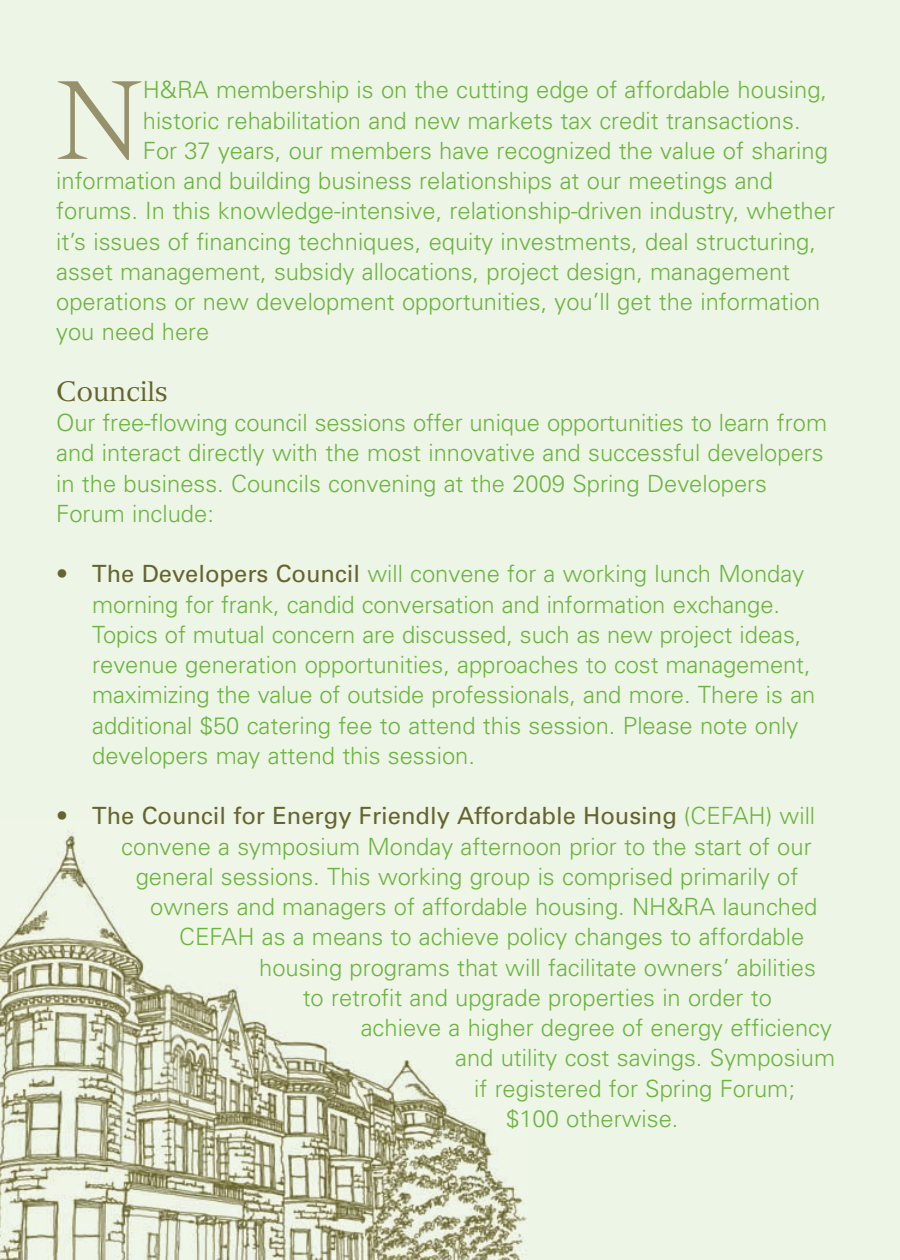
<style>
.page{position:relative;width:900px;height:1260px;background:#edf5e6}
.page>*{position:absolute;margin:0;border:0;box-sizing:border-box;transform-origin:0 0}
.t1{font:300 109px "Versailles";color:#97916b}
.t2{font:27.5px "Versailles";letter-spacing:-.015em;color:#66642e}
.t3{font:300 23.75px/30.2px "Univers";color:#6cb43f}
.t4{font:23.75px "Univers";color:#66642e}
.s1{color:#66642e}
.s2{font-weight:400;color:#66642e}
.s3{font-weight:300}
.s4{font-weight:300;color:#6cb43f}
</style>
<div class="page">
<img style="left:0;top:830px;width:527px;height:430px">
<h1 class="t1" style="left:56px;top:81px;width:88px">N</h1>
<p class="t3" style="left:143px;top:77px;width:686px">H&amp;RA membership is on the cutting edge of affordable housing,</p>
<p class="t3" style="left:143px;top:107px;width:659px">historic rehabilitation and new markets tax credit transactions.</p>
<p class="t3" style="left:143px;top:137px;width:687px">For 37 years, our members have recognized the value of sharing</p>
<p class="t3" style="left:56px;top:168px;width:718px">information and building business relationships at our meetings and</p>
<p class="t3" style="left:56px;top:198px;width:780px">forums. In this knowledge-intensive, relationship-driven industry, whether</p>
<p class="t3" style="left:56px;top:228px;width:761px">it’s issues of financing techniques, equity investments, deal structuring,</p>
<p class="t3" style="left:56px;top:259px;width:735px">asset management, subsidy allocations, project design, management</p>
<p class="t3" style="left:56px;top:289px;width:766px">operations or new development opportunities, you’ll get the information</p>
<p class="t3" style="left:56px;top:319px;width:155px">you need here</p>
<p class="t2" style="left:56px;top:381px;width:113px">Councils</p>
<p class="t3" style="left:56px;top:410px;width:772px">Our free-flowing council sessions offer unique opportunities to learn from and interact directly with the most innovative and successful developers in the business. Councils convening at the 2009 Spring Developers Forum include:</p>
<p class="t3" style="left:92px;top:561px;width:725px;text-indent:-36px"><span class="s1">•</span> <span class="s2">The Developers Council</span> will convene for a working lunch Monday morning for frank, candid conversation and information exchange.<br>Topics of mutual concern are discussed, such as new project ideas, revenue generation opportunities, approaches to cost management, maximizing the value of outside professionals, and more. There is an additional $50 catering fee to attend this session. Please note only developers may attend this session.</p>
<p class="t4" style="left:56px;top:807px;width:761px"><span class="s3">•</span> The Council for Energy Friendly Affordable Housing <span class="s4">(CEFAH) will</span></p>
<p class="t3" style="left:121px;top:833px;width:692px">convene a symposium Monday afternoon prior to the start of our</p>
<p class="t3" style="left:136px;top:864px;width:664px">general sessions. This working group is comprised primarily of</p>
<p class="t3" style="left:150px;top:894px;width:669px">owners and managers of affordable housing. NH&amp;RA launched</p>
<p class="t3" style="left:179px;top:924px;width:627px">CEFAH as a means to achieve policy changes to affordable</p>
<p class="t3" style="left:259px;top:954px;width:558px">housing programs that will facilitate owners’ abilities</p>
<p class="t3" style="left:303px;top:985px;width:471px">to retrofit and upgrade properties in order to</p>
<p class="t3" style="left:361px;top:1015px;width:473px">achieve a higher degree of energy efficiency</p>
<p class="t3" style="left:455px;top:1045px;width:382px">and utility cost savings. Symposium</p>
<p class="t3" style="left:474px;top:1075px;width:322px">if registered for Spring Forum;</p>
<p class="t3" style="left:506px;top:1106px;width:174px">$100 otherwise.</p>
</div>
